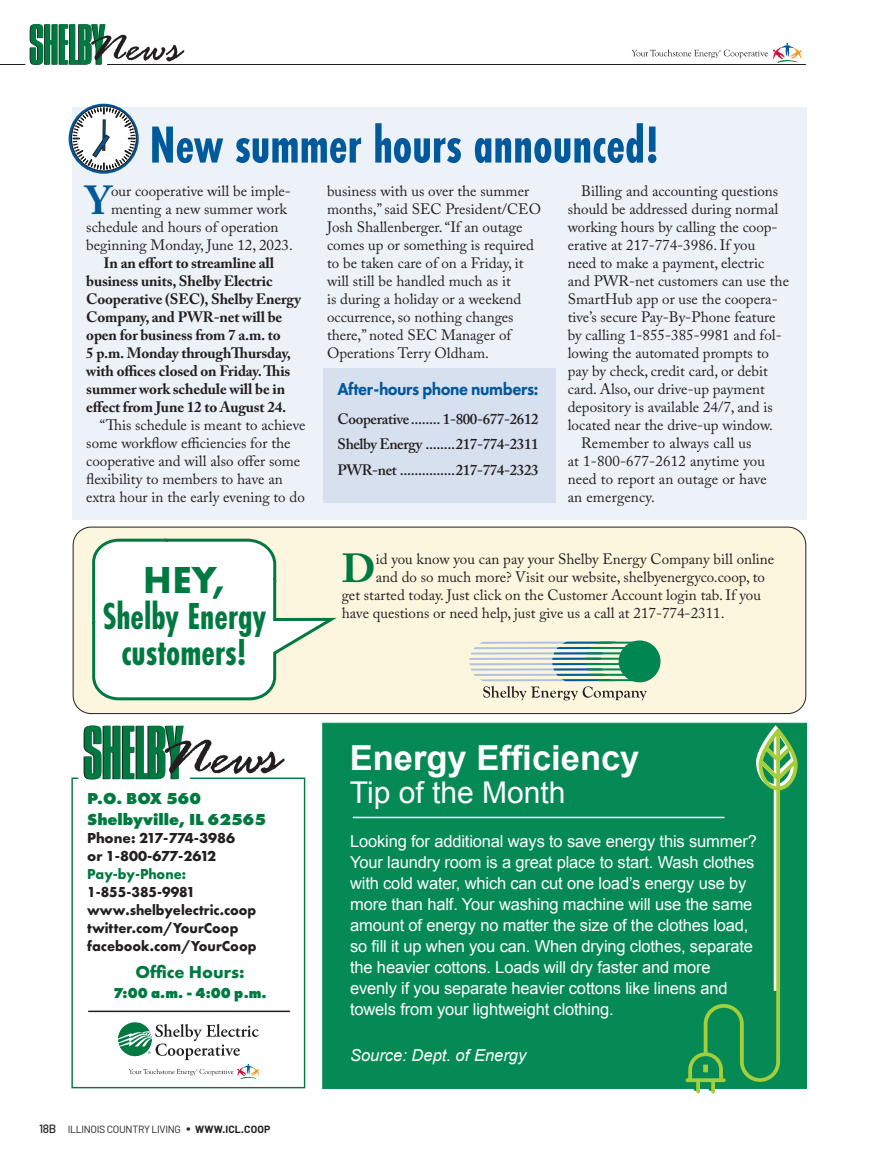
<style>
.page{position:relative;width:878px;height:1161px;background:#fff}
.page>*{position:absolute;margin:0;border:0;box-sizing:border-box;transform-origin:0 0}
.HEAD-icl-2011{font:700 54px "Futura PT Cond";color:#00599b;scale:.93 1}
.TEXT-icl-2011{font:700 40.35px "Adobe Caslon Pro";color:#00599b}
.TEXT-icl-2011-2{font:700 40.35px "Adobe Caslon Pro";color:#007941}
.HEAD-icl-2011-2{font:700 39px "Futura PT Cond";color:#007941;scale:.93 1}
.HEAD-icl-2011-3{font:700 39px "Futura PT";color:#007941}
.t1{font:700 34.5px "Arial";color:#fff}
.t2{font:30px "Arial";color:#fff}
.TEXT-icl-2011-3{font:800 18px "Futura PT";letter-spacing:-.025em;color:#00599b;scale:.92 1}
.t3{font:700 18px "Futura PT";color:#007941}
.t4{font:16.5px/21px "Arial";letter-spacing:-.01em;color:#fff}
.t5{font:800 16.5px "Futura PT";color:#007941}
.t6{font:italic 16.5px "Arial";color:#fff}
.TEXT-icl-2011-4{font:15px/18px "Adobe Caslon Pro";color:#231f20}
.TEXT-icl-2011-5{font:700 15px/18px "Adobe Caslon Pro";letter-spacing:-.01em;color:#231f20}
.TEXT-icl-2011-6{font:600 15px "Adobe Caslon Pro";letter-spacing:-.025em;color:#231f20}
.t7{font:700 15px "Futura PT";color:#231f20;scale:.95 1}
.t8{font:700 15px "Futura PT";color:#231f20}
.t9{font:800 15px "Futura PT";color:#007941;scale:.95 1}
.t10{font:700 15px "Futura PT";letter-spacing:-.02em;color:#231f20}
.t11{font:700 15px "Futura PT";color:#007941;scale:.95 1}
.t12{font:10.5px "Barlow";letter-spacing:-.03em;color:#231f20}
.s1{font-weight:500;font-size:12px}
.s2{font-size:15px}
.s3{font-weight:700}
</style>
<div class="page">
<div style="left:73px;top:527px;width:732px;height:187px;background:#fdf6de;border-radius:18px"></div>
<div style="left:73px;top:527px;width:733px;height:187px;border:1px solid #231f20;border-radius:18px"></div>
<svg style="left:84px;top:725px;width:200px;height:52px"></svg>
<svg style="left:71px;top:777px;width:235px;height:312px"></svg>
<svg style="left:118px;top:1022px;width:141px;height:58px"></svg>
<div style="left:72px;top:107px;width:734px;height:413px;background:#edf2f8"></div>
<div style="left:322px;top:368px;width:233px;height:135px;background:#d7e0ee"></div>
<div style="left:618px;top:640px;width:42px;height:42px;background:#008751;border-radius:50%"></div>
<svg style="left:469px;top:641px;width:177px;height:59px"></svg>
<div style="left:322px;top:723px;width:484px;height:366px;background:#058a55;border:1px solid #058a55"></div>
<svg style="left:685px;top:728px;width:112px;height:365px"></svg>
<svg style="left:701px;top:1062px;width:6px;height:10px"></svg>
<hr style="left:353px;top:817px;width:371px;height:1px;background:#fff">
<div style="left:69px;top:104px;width:70px;height:70px;border:3px solid #00599b;border-radius:50%"></div>
<svg style="left:71px;top:106px;width:66px;height:65px"></svg>
<svg style="left:92px;top:538px;width:245px;height:163px"></svg>
<hr style="left:107px;top:64px;width:698px;height:1px;background:#231f20">
<svg style="left:0;top:24px;width:184px;height:41px"></svg>
<svg style="left:631px;top:43px;width:170px;height:20px"></svg>
<p class="HEAD-icl-2011" style="left:149px;top:113px;width:549px">New summer hours announced!</p>
<p class="TEXT-icl-2011" style="left:86px;top:176px;width:26px">Y</p>
<p class="TEXT-icl-2011-4" style="left:111px;top:182px;width:181px">our cooperative will be imple-</p>
<p class="TEXT-icl-2011-4" style="left:111px;top:200px;width:177px">menting a new summer work</p>
<p class="TEXT-icl-2011-4" style="left:86px;top:218px;width:194px">schedule and hours of operation</p>
<p class="TEXT-icl-2011-4" style="left:86px;top:236px;width:208px">beginning Monday, June 12, 2023.</p>
<p class="TEXT-icl-2011-5" style="left:86px;top:254px;width:216px;text-indent:17px">In an effort to streamline all business units, Shelby Electric<br>Cooperative (SEC), Shelby Energy<br>Company, and PWR-net will be open for business from 7 a.m. to<br>5 p.m. Monday throughThursday, with offices closed on Friday. This summer work schedule will be in effect from June 12 to August 24.</p>
<p class="TEXT-icl-2011-4" style="left:86px;top:416px;width:221px;text-indent:14px">“This schedule is meant to achieve some workflow efficiencies for the cooperative and will also offer some flexibility to members to have an extra hour in the early evening to do</p>
<p class="HEAD-icl-2011-3" style="left:143px;top:555px;width:84px">HEY,</p>
<p class="HEAD-icl-2011-2" style="left:102px;top:593px;width:177px">Shelby Energy</p>
<p class="HEAD-icl-2011-2" style="left:121px;top:629px;width:136px">customers!</p>
<p class="TEXT-icl-2011-4" style="left:327px;top:182px;width:215px">business with us over the summer months,” said SEC President/CEO<br>Josh Shallenberger. “If an outage comes up or something is required to be taken care of on a Friday, it will still be handled much as it<br>is during a holiday or a weekend occurrence, so nothing changes there,” noted SEC Manager of<br>Operations Terry Oldham.</p>
<p class="TEXT-icl-2011-3" style="left:337px;top:378px;width:220px">After-hours phone numbers:</p>
<p class="TEXT-icl-2011-6" style="left:337px;top:410px;width:203px">Cooperative........ 1-800-677-2612</p>
<p class="TEXT-icl-2011-6" style="left:337px;top:435px;width:203px">Shelby Energy ........217-774-2311</p>
<p class="TEXT-icl-2011-6" style="left:337px;top:461px;width:203px">PWR-net ...............217-774-2323</p>
<p class="TEXT-icl-2011-4" style="left:567px;top:182px;width:223px;text-indent:14px">Billing and accounting questions should be addressed during normal working hours by calling the coop&shy;erative at 217-774-3986. If you<br>need to make a payment, electric and PWR-net customers can use the SmartHub app or use the coopera&shy;tive’s secure Pay-By-Phone feature by calling 1-855-385-9981 and fol&shy;lowing the automated prompts to pay by check, credit card, or debit card. Also, our drive-up payment depository is available 24/7, and is located near the drive-up window.</p>
<p class="TEXT-icl-2011-4" style="left:567px;top:434px;width:201px;text-indent:14px">Remember to always call us<br>at 1-800-677-2612 anytime you need to report an outage or have an emergency.</p>
<p class="TEXT-icl-2011-2" style="left:342px;top:545px;width:35px">D</p>
<p class="TEXT-icl-2011-4" style="left:375px;top:550px;width:400px">id you know you can pay your Shelby Energy Company bill online</p>
<p class="TEXT-icl-2011-4" style="left:375px;top:568px;width:391px">and do so much more? Visit our website, shelbyenergyco.coop, to</p>
<p class="TEXT-icl-2011-4" style="left:342px;top:586px;width:421px">get started today. Just click on the Customer Account login tab. If you</p>
<p class="TEXT-icl-2011-4" style="left:342px;top:604px;width:384px">have questions or need help, just give us a call at 217-774-2311.</p>
<p class="t5" style="left:87px;top:788px;width:115px">P.O. BOX 560</p>
<p class="t5" style="left:87px;top:809px;width:180px">Shelbyville, IL 62565</p>
<p class="t8" style="left:87px;top:829px;width:150px">Phone: 217-774-3986</p>
<p class="t10" style="left:87px;top:847px;width:130px">or 1-800-677-2612</p>
<p class="t11" style="left:87px;top:865px;width:106px">Pay-by-Phone:</p>
<p class="t7" style="left:87px;top:883px;width:115px">1-855-385-9981</p>
<p class="t7" style="left:87px;top:901px;width:179px">www.shelbyelectric.coop</p>
<p class="t7" style="left:87px;top:919px;width:161px">twitter.com/YourCoop</p>
<p class="t7" style="left:87px;top:937px;width:180px">facebook.com/YourCoop</p>
<p class="t3" style="left:135px;top:961px;width:111px">Office Hours:</p>
<p class="t9" style="left:113px;top:983px;width:163px">7:00 a.m. - 4:00 p.m.</p>
<p class="t12" style="left:39px;top:1122px;width:233px"><span class="s1">18b</span> ILLINOIS COUNTRY LIVING <span class="s2">•</span> <span class="s3">WWW.ICL.COOP</span></p>
<p class="t1" style="left:350px;top:735px;width:291px">Energy Efficiency</p>
<p class="t2" style="left:350px;top:773px;width:217px">Tip of the Month</p>
<p class="t4" style="left:350px;top:831px;width:408px">Looking for additional ways to save energy this summer?<br>Your laundry room is a great place to start. Wash clothes with cold water, which can cut one load’s energy use by more than half. Your washing machine will use the same amount of energy no matter the size of the clothes load, so fill it up when you can. When drying clothes, separate the heavier cottons. Loads will dry faster and more evenly if you separate heavier cottons like linens and towels from your lightweight clothing.</p>
<p class="t6" style="left:350px;top:1045px;width:178px">Source: Dept. of Energy</p>
</div>
